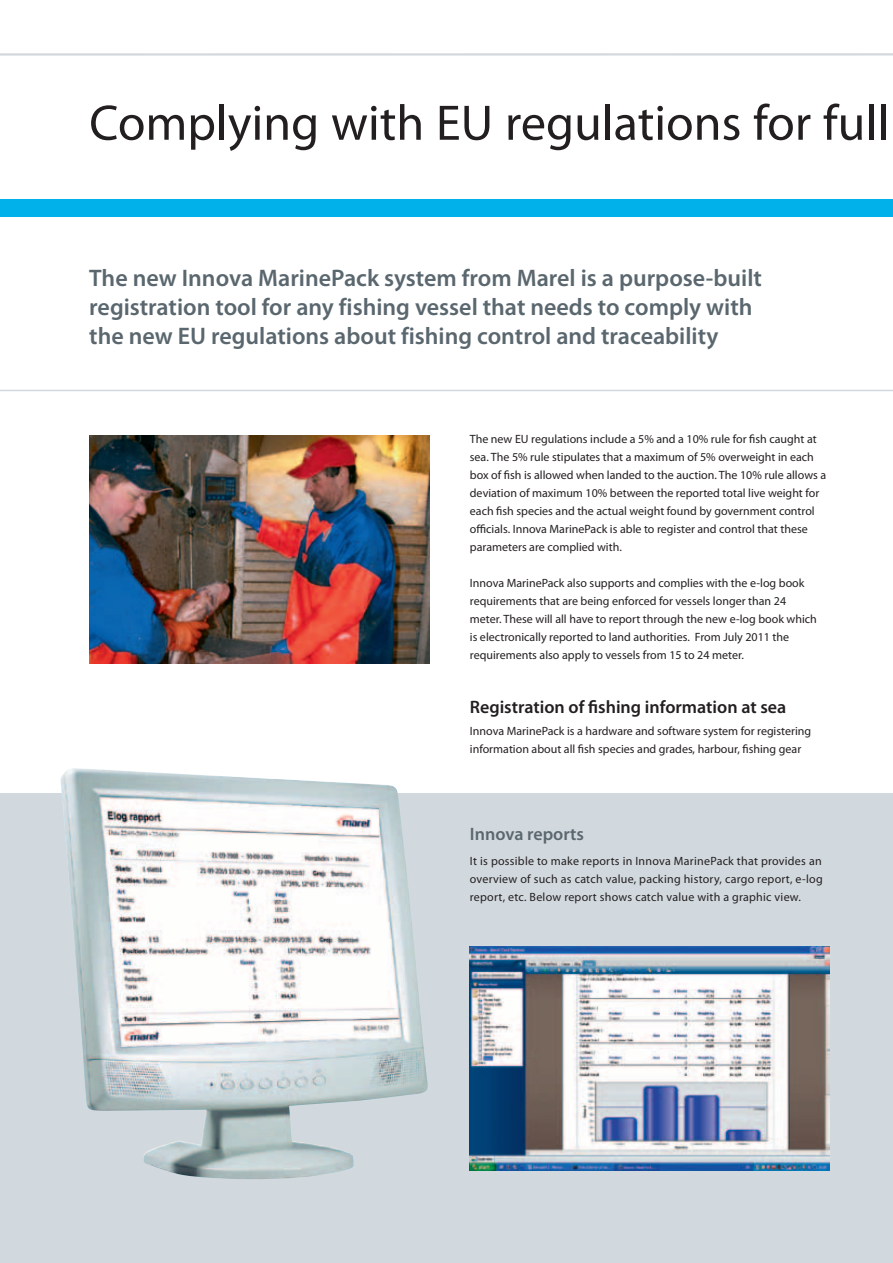
<style>
.page{position:relative;width:893px;height:1263px;background:#fff}
.page>*{position:absolute;margin:0;border:0;box-sizing:border-box;transform-origin:0 0}
.t1{font:50.25px "Myriad Pro";color:#231f20}
.t2{font:600 24px/28.8px "Myriad Pro";color:#5a676e}
.t3{font:600 18px "Myriad Pro";color:#231f20}
.t4{font:600 18px "Myriad Pro";color:#5a676e}
.t5{font:12px/18px "Myriad Pro";color:#231f20}
</style>
<div class="page">
<svg style="left:0;top:389px;width:893px;height:2px"></svg>
<div style="left:0;top:200px;width:893px;height:17px;background:#00b1ea"></div>
<hr style="left:0;top:53px;width:893px;height:3px;background:#d2d9de">
<div style="left:0;top:793px;width:893px;height:470px;background:#d2d9de"></div>
<img style="left:60px;top:768px;width:368px;height:411px">
<img style="left:470px;top:946px;width:359px;height:225px">
<img style="left:89px;top:436px;width:340px;height:227px">
<h1 class="t1" style="left:89px;top:92px;width:801px">Complying with EU regulations for full</h1>
<h2 class="t2" style="left:89px;top:263px;width:674px">The new Innova MarinePack system from Marel is a purpose-built registration tool for any fishing vessel that needs to comply with the new EU regulations about fishing control and traceability</h2>
<p class="t5" style="left:470px;top:429px;width:358px">The new EU regulations include a 5% and a 10% rule for fish caught at sea. The 5% rule stipulates that a maximum of 5% overweight in each box of fish is allowed when landed to the auction. The 10% rule allows a deviation of maximum 10% between the reported total live weight for each fish species and the actual weight found by government control officials. Innova MarinePack is able to register and control that these parameters are complied with.</p>
<p class="t5" style="left:470px;top:573px;width:349px">Innova MarinePack also supports and complies with the e-log book requirements that are being enforced for vessels longer than 24 meter. These will all have to report through the new e-log book which is electronically reported to land authorities. From July 2011 the requirements also apply to vessels from 15 to 24 meter.</p>
<h3 class="t3" style="left:470px;top:695px;width:318px">Registration of fishing information at sea</h3>
<p class="t5" style="left:470px;top:722px;width:343px">Innova MarinePack is a hardware and software system for registering information about all fish species and grades, harbour, fishing gear</p>
<h3 class="t4" style="left:470px;top:822px;width:116px">Innova reports</h3>
<p class="t5" style="left:470px;top:852px;width:354px;text-align:justify">It is possible to make reports in Innova MarinePack that provides an overview of such as catch value, packing history, cargo report, e-log report, etc. Below report shows catch value with a graphic view.</p>
</div>
